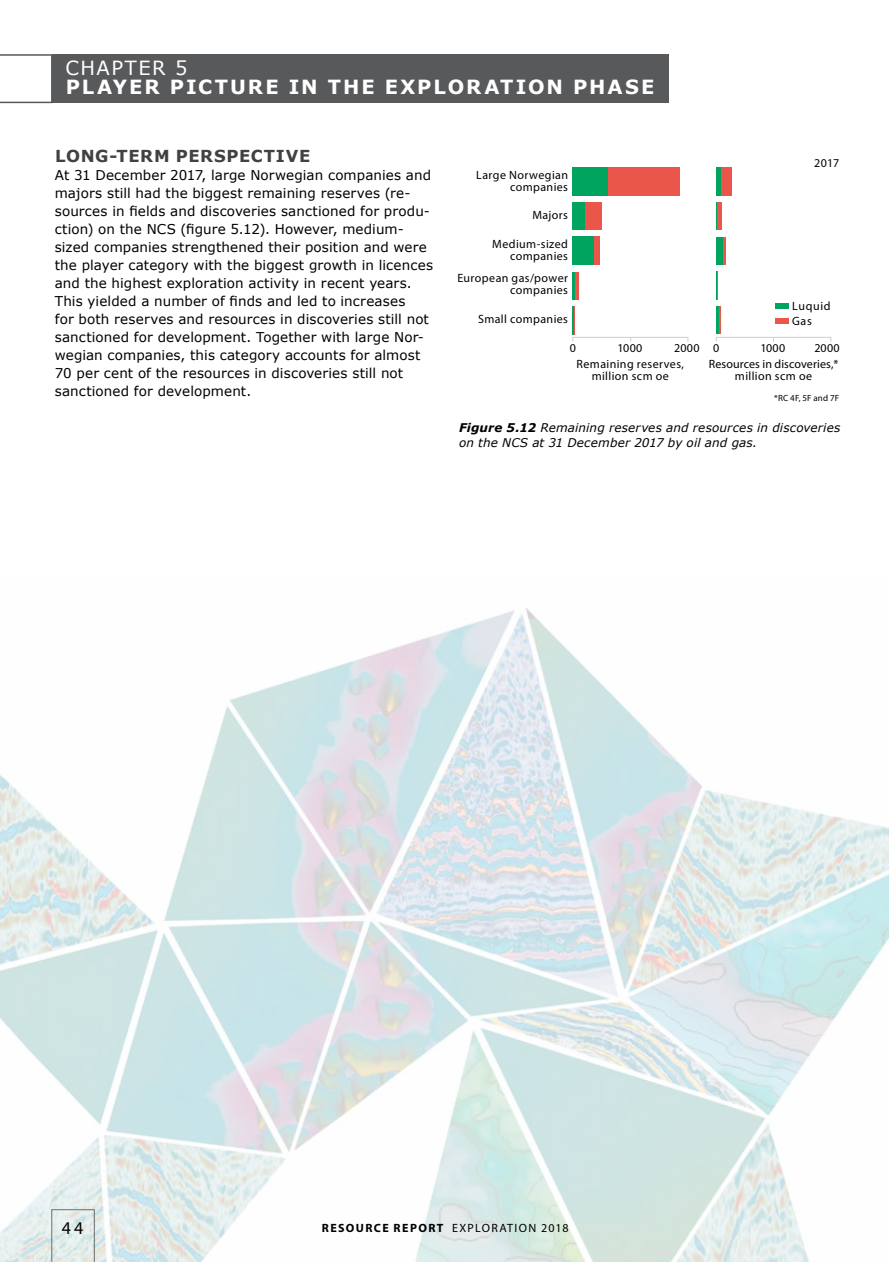
<style>
.page{position:relative;width:889px;height:1262px;background:#fff}
.page>*{position:absolute;margin:0;border:0;box-sizing:border-box;transform-origin:0 0}
.t1{font:700 19.5px "Verdana";letter-spacing:.1em;color:#fff}
.t2{font:19.5px "Verdana";letter-spacing:.075em;color:#fff}
.t3{font:18px "Myriad Pro";color:#000}
.t4{font:700 16.5px "Verdana";letter-spacing:.04em;color:#414042}
.t5{font:13.5px/18px "Verdana";letter-spacing:.01em;color:#000}
.t6{font:12px/12px "Myriad Pro";letter-spacing:.03em;color:#000;text-align:right}
.t7{font:italic 12px/15px "Verdana";letter-spacing:.01em;color:#000}
.t8{font:12px/12px "Myriad Pro";letter-spacing:.01em;color:#000;text-align:center}
.t9{font:12px "Myriad Pro";letter-spacing:.1em;color:#000}
.t10{font:300 12px "Myriad Pro";letter-spacing:.025em;color:#000}
.t11{font:300 condensed 12px/15px "Myriad Pro";letter-spacing:.055em;color:#000}
.t12{font:300 9px "Myriad Pro";letter-spacing:.015em;color:#000}
.s1{font-weight:700}
</style>
<div class="page">
<img style="left:0;top:608px;width:889px;height:653px">
<svg style="left:51px;top:1209px;width:44px;height:52px"></svg>
<div style="left:774px;top:302px;width:14px;height:6px;background:#00a45f"></div>
<div style="left:774px;top:317px;width:14px;height:6px;background:#ea5649"></div>
<hr style="left:572px;top:306px;width:2px;height:28px;background:#00a45f">
<hr style="left:572px;top:272px;width:3px;height:27px;background:#00a45f">
<div style="left:572px;top:237px;width:21px;height:28px;background:#00a45f"></div>
<div style="left:572px;top:203px;width:13px;height:27px;background:#00a45f"></div>
<div style="left:572px;top:167px;width:36px;height:29px;background:#00a45f"></div>
<svg style="left:574px;top:306px;width:1px;height:28px"></svg>
<hr style="left:575px;top:272px;width:4px;height:27px;background:#ea5649">
<div style="left:593px;top:237px;width:6px;height:28px;background:#ea5649"></div>
<div style="left:585px;top:203px;width:16px;height:27px;background:#ea5649"></div>
<div style="left:608px;top:167px;width:72px;height:29px;background:#ea5649"></div>
<div style="left:572px;top:337px;width:116px;height:5px;border:1px solid #d1d3d4"></div>
<div style="left:715px;top:337px;width:116px;height:5px;border:1px solid #d1d3d4"></div>
<hr style="left:716px;top:306px;width:3px;height:27px;background:#00a45f">
<div style="left:716px;top:237px;width:7px;height:27px;background:#00a45f"></div>
<svg style="left:716px;top:202px;width:1px;height:27px"></svg>
<div style="left:716px;top:167px;width:5px;height:29px;background:#00a45f"></div>
<svg style="left:719px;top:306px;width:1px;height:27px"></svg>
<svg style="left:716px;top:271px;width:2px;height:29px"></svg>
<hr style="left:723px;top:237px;width:3px;height:27px;background:#ea5649">
<hr style="left:717px;top:202px;width:4px;height:27px;background:#ea5649">
<div style="left:721px;top:167px;width:10px;height:29px;background:#ea5649"></div>
<div style="left:53px;top:54px;width:615px;height:49px;background:#58595b"></div>
<svg style="left:0;top:54px;width:53px;height:49px"></svg>
<h1 class="t2" style="left:66px;top:54px;width:124px">CHAPTER 5</h1>
<h1 class="t1" style="left:66px;top:73px;width:590px">PLAYER PICTURE IN THE EXPLORATION PHASE</h1>
<p class="t4" style="left:55px;top:144px;width:257px">LONG-TERM PERSPECTIVE</p>
<p class="t5" style="left:55px;top:166px;width:380px">At 31 December 2017, large Norwegian companies and majors still had the biggest remaining reserves (re&shy;sources in fields and discoveries sanctioned for produ&shy;ction) on the NCS (figure 5.12). However, medium&shy;sized companies strengthened their position and were the player category with the biggest growth in licences and the highest exploration activity in recent years.<br>This yielded a number of finds and led to increases<br>for both reserves and resources in discoveries still not sanctioned for development. Together with large Nor&shy;wegian companies, this category accounts for almost 70 per cent of the resources in discoveries still not sanctioned for development.</p>
<p class="t6" style="left:476px;top:168px;width:93px">Large Norwegian companies</p>
<p class="t6" style="left:532px;top:209px;width:37px">Majors</p>
<p class="t6" style="left:492px;top:238px;width:77px">Medium-sized companies</p>
<p class="t6" style="left:457px;top:271px;width:112px">European gas/power companies</p>
<p class="t6" style="left:478px;top:313px;width:91px">Small companies</p>
<p class="t10" style="left:569px;top:340px;width:8px">0</p>
<p class="t10" style="left:617px;top:340px;width:26px">1000</p>
<p class="t10" style="left:674px;top:340px;width:27px">2000</p>
<p class="t6" style="left:814px;top:157px;width:27px">2017</p>
<p class="t11" style="left:792px;top:298px;width:40px">Luquid<br>Gas</p>
<p class="t10" style="left:713px;top:340px;width:8px">0</p>
<p class="t10" style="left:760px;top:340px;width:26px">1000</p>
<p class="t10" style="left:814px;top:340px;width:27px">2000</p>
<p class="t6" style="left:576px;top:358px;width:109px;text-align:center">Remaining reserves, million scm oe</p>
<p class="t8" style="left:708px;top:358px;width:131px">Resources in discoveries,* million scm oe</p>
<p class="t12" style="left:774px;top:392px;width:66px">*RC 4F, 5F and 7F</p>
<p class="t7" style="left:459px;top:420px;width:383px"><span class="s1">Figure 5.12</span> Remaining reserves and resources in discoveries on the NCS at 31 December 2017 by oil and gas.</p>
<h2 class="t3" style="left:62px;top:1216px;width:23px">44</h2>
<p class="t9" style="left:322px;top:1220px;width:248px"><span class="s1">RESOURCE REPORT</span> EXPLORATION 2018</p>
</div>
